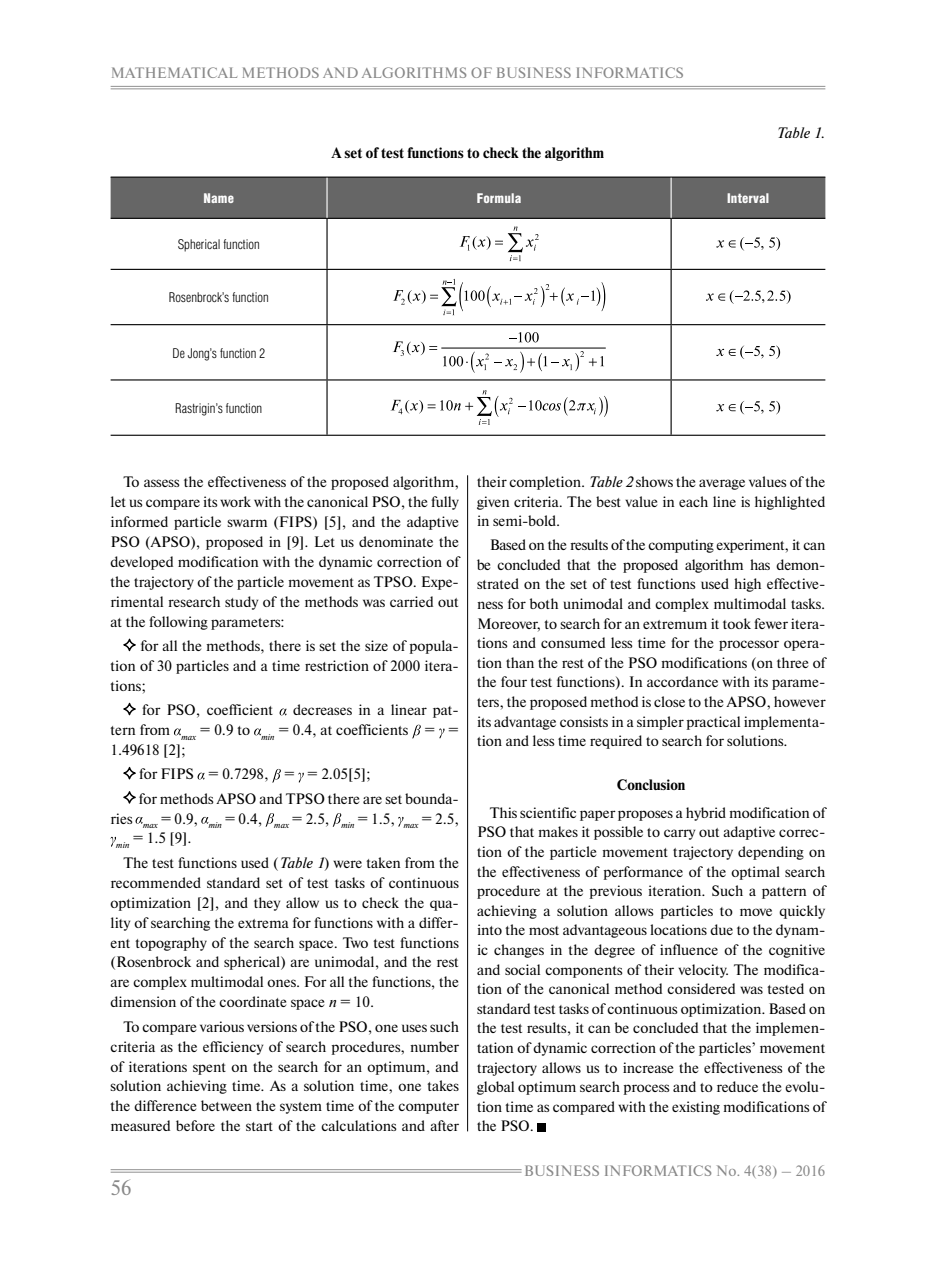
<style>
.page{position:relative;width:936px;height:1276px;background:#fff}
.page>*{position:absolute;margin:0;border:0;box-sizing:border-box;transform-origin:0 0}
.t1{font:21px "Newton C";color:#898989}
.t2{font:15px/19.6px "Newton C";color:#000;text-align:justify}
.t3{font:15px "Newton C";color:#898989}
.t4{font:700 15px "Newton C";color:#000}
.t5{font:italic 15px "Newton";color:#000}
.t6{font:300 13.5px "Helios Cond";color:#000}
.t7{font:900 13.5px "Helios Cond";letter-spacing:.01em;color:#fff}
.s1{font-style:italic}
</style>
<div class="page">
<hr style="left:111px;top:86px;width:714px;height:1px;background:#909090">
<hr style="left:111px;top:89px;width:714px;height:1px;background:#909090">
<hr style="left:111px;top:1169px;width:410px;height:1px;background:#909090">
<hr style="left:111px;top:1172px;width:410px;height:1px;background:#909090">
<hr style="left:467px;top:475px;width:1px;height:656px;background:#000">
<svg style="left:123px;top:638px;width:13px;height:14px"></svg>
<svg style="left:123px;top:702px;width:13px;height:14px"></svg>
<svg style="left:279px;top:708px;width:7px;height:7px"></svg>
<svg style="left:174px;top:728px;width:7px;height:7px"></svg>
<svg style="left:254px;top:728px;width:7px;height:7px"></svg>
<svg style="left:412px;top:725px;width:9px;height:13px"></svg>
<svg style="left:439px;top:728px;width:5px;height:10px"></svg>
<svg style="left:197px;top:772px;width:8px;height:7px"></svg>
<svg style="left:272px;top:769px;width:9px;height:13px"></svg>
<svg style="left:298px;top:772px;width:6px;height:10px"></svg>
<svg style="left:123px;top:766px;width:20px;height:57px"></svg>
<svg style="left:201px;top:817px;width:7px;height:6px"></svg>
<svg style="left:266px;top:813px;width:8px;height:13px"></svg>
<svg style="left:333px;top:813px;width:8px;height:13px"></svg>
<svg style="left:398px;top:817px;width:5px;height:9px"></svg>
<svg style="left:111px;top:837px;width:5px;height:9px"></svg>
<div style="left:537px;top:1123px;width:8px;height:8px;background:#000"></div>
<div style="left:111px;top:178px;width:714px;height:40px;background:#666"></div>
<hr style="left:111px;top:177px;width:714px;height:1px;background:#000">
<hr style="left:111px;top:218px;width:560px;height:1px;background:#000">
<hr style="left:326px;top:219px;width:1px;height:50px;background:#000">
<hr style="left:671px;top:218px;width:154px;height:1px;background:#000">
<hr style="left:670px;top:219px;width:1px;height:50px;background:#000">
<hr style="left:111px;top:269px;width:560px;height:1px;background:#000">
<hr style="left:326px;top:270px;width:1px;height:54px;background:#000">
<hr style="left:671px;top:269px;width:154px;height:1px;background:#000">
<hr style="left:670px;top:270px;width:1px;height:54px;background:#000">
<hr style="left:111px;top:324px;width:560px;height:1px;background:#000">
<hr style="left:326px;top:325px;width:1px;height:54px;background:#000">
<hr style="left:671px;top:324px;width:154px;height:1px;background:#000">
<hr style="left:670px;top:325px;width:1px;height:54px;background:#000">
<hr style="left:111px;top:379px;width:560px;height:1px;background:#000">
<hr style="left:326px;top:380px;width:1px;height:55px;background:#000">
<hr style="left:671px;top:379px;width:154px;height:1px;background:#000">
<hr style="left:670px;top:380px;width:1px;height:55px;background:#000">
<hr style="left:111px;top:435px;width:714px;height:1px;background:#000">
<hr style="left:326px;top:178px;width:1px;height:40px;background:#fff">
<hr style="left:670px;top:178px;width:1px;height:40px;background:#fff">
<svg style="left:459px;top:226px;width:79px;height:35px"></svg>
<svg style="left:769px;top:237px;width:11px;height:14px"></svg>
<svg style="left:716px;top:237px;width:47px;height:14px"></svg>
<svg style="left:393px;top:279px;width:212px;height:36px"></svg>
<svg style="left:706px;top:290px;width:84px;height:14px"></svg>
<hr style="left:442px;top:348px;width:163px;height:1px;background:#000">
<svg style="left:509px;top:332px;width:29px;height:10px"></svg>
<svg style="left:392px;top:341px;width:45px;height:15px"></svg>
<svg style="left:443px;top:351px;width:161px;height:22px"></svg>
<svg style="left:769px;top:345px;width:11px;height:14px"></svg>
<svg style="left:716px;top:345px;width:47px;height:14px"></svg>
<svg style="left:518px;top:396px;width:89px;height:21px"></svg>
<svg style="left:390px;top:390px;width:122px;height:35px"></svg>
<svg style="left:769px;top:401px;width:11px;height:13px"></svg>
<svg style="left:716px;top:401px;width:47px;height:13px"></svg>
<p class="t3" style="left:111px;top:68px;width:575px">MATHEMATICAL METHODS AND ALGORITHMS OF BUSINESS INFORMATICS</p>
<p class="t4" style="left:332px;top:147px;width:274px">A set of test functions to check the algorithm</p>
<p class="t5" style="left:776px;top:127px;width:50px">Table 1.</p>
<p class="t7" style="left:203px;top:194px;width:32px">Name</p>
<p class="t7" style="left:477px;top:194px;width:46px">Formula</p>
<p class="t7" style="left:727px;top:194px;width:44px">Interval</p>
<p class="t6" style="left:178px;top:240px;width:83px">Spherical function</p>
<p class="t6" style="left:169px;top:293px;width:101px">Rosenbrock’s function</p>
<p class="t6" style="left:172px;top:348px;width:94px">De Jong’s function 2</p>
<p class="t6" style="left:175px;top:403px;width:88px">Rastrigin’s function</p>
<p class="t2" style="left:111px;top:473px;width:350px;text-indent:13px">To assess the effectiveness of the proposed algorithm, let us compare its work with the canonical PSO, the fully informed particle swarm (FIPS) [5], and the adaptive PSO (APSO), proposed in [9]. Let us denominate the developed modification with the dynamic correction of the trajectory of the particle movement as TPSO. Expe&shy;rimental research study of the methods was carried out at the following parameters:</p>
<p class="t2" style="left:111px;top:637px;width:350px;text-indent:30px">for all the methods, there is set the size of popula&shy;tion of 30 particles and a time restriction of 2000 itera&shy;tions;</p>
<p class="t2" style="left:142px;top:701px;width:133px">for PSO, coefficient</p>
<p class="t2" style="left:111px;top:701px;width:350px;text-indent:182px">decreases in a linear pat&shy;tern from <sub>max</sub> = 0.9 to <sub>min</sub> = 0.4, at coefficients = = 1.49618 [2];</p>
<p class="t2" style="left:139px;top:763px;width:322px;line-height:24.2px">for FIPS = 0.7298, = = 2.05[5];<br>for methods APSO and TPSO there are set bounda-</p>
<p class="t2" style="left:116px;top:809px;width:344px;text-indent:-5px">ries <sub>max</sub> = 0.9, <sub>min</sub> = 0.4, <sub>max</sub> = 2.5, <sub>min</sub> = 1.5, <sub>max</sub> = 2.5, <sub>min</sub> = 1.5 [9].</p>
<p class="t2" style="left:111px;top:854px;width:350px;text-indent:13px">The test functions used (<span class="s1">Table 1</span>) were taken from the recommended standard set of test tasks of continuous optimization [2], and they allow us to check the qua&shy;lity of searching the extrema for functions with a differ&shy;ent topography of the search space. Two test functions (Rosenbrock and spherical) are unimodal, and the rest are complex multimodal ones. For all the functions, the dimension of the coordinate space <span class="s1">n</span> = 10.</p>
<p class="t2" style="left:111px;top:1017px;width:350px;text-indent:13px">To compare various versions of the PSO, one uses such criteria as the efficiency of search procedures, number of iterations spent on the search for an optimum, and solution achieving time. As a solution time, one takes the difference between the system time of the computer measured before the start of the calculations and after</p>
<h1 class="t1" style="left:111px;top:1180px;width:23px">56</h1>
<p class="t2" style="left:477px;top:473px;width:350px">their completion. <span class="s1">Table 2</span> shows the average values of the given criteria. The best value in each line is highlighted in semi-bold.</p>
<p class="t2" style="left:477px;top:536px;width:350px;text-indent:13px">Based on the results of the computing experiment, it can be concluded that the proposed algorithm has demon&shy;strated on the set of test functions used high effective&shy;ness for both unimodal and complex multimodal tasks.<br>Moreover, to search for an extremum it took fewer itera&shy;tions and consumed less time for the processor opera&shy;tion than the rest of the PSO modifications (on three of the four test functions). In accordance with its parame&shy;ters, the proposed method is close to the APSO, however its advantage consists in a simpler practical implementa&shy;tion and less time required to search for solutions.</p>
<p class="t4" style="left:616px;top:779px;width:70px">Conclusion</p>
<p class="t2" style="left:477px;top:804px;width:350px;text-indent:13px">This scientific paper proposes a hybrid modification of PSO that makes it possible to carry out adaptive correc&shy;tion of the particle movement trajectory depending on the effectiveness of performance of the optimal search procedure at the previous iteration. Such a pattern of achieving a solution allows particles to move quickly into the most advantageous locations due to the dynam&shy;ic changes in the degree of influence of the cognitive and social components of their velocity. The modifica&shy;tion of the canonical method considered was tested on standard test tasks of continuous optimization. Based on the test results, it can be concluded that the implemen&shy;tation of dynamic correction of the particles’ movement trajectory allows us to increase the effectiveness of the global optimum search process and to reduce the evolu&shy;tion time as compared with the existing modifications of the PSO.</p>
<p class="t3" style="left:523px;top:1165px;width:303px">BUSINESS INFORMATICS No. 4(38) – 2016</p>
</div>
